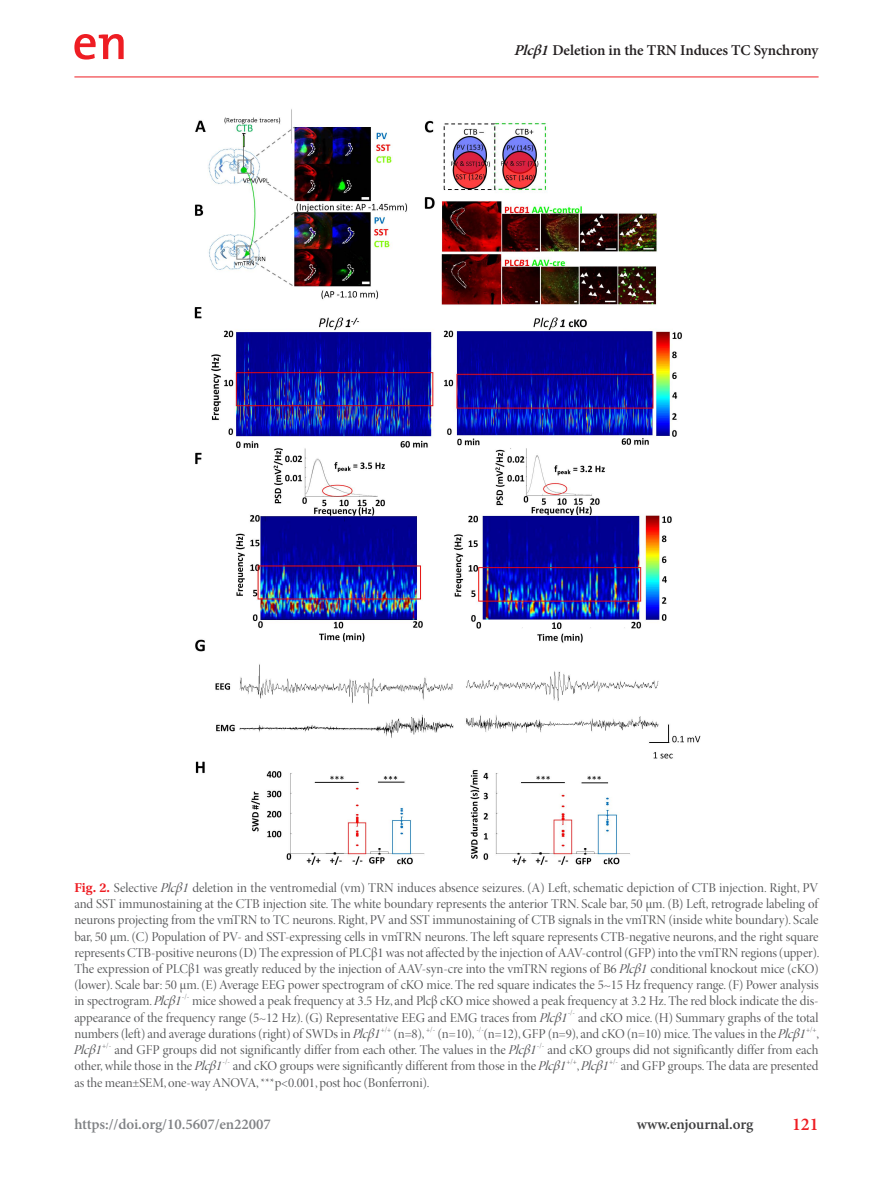
<style>
.page{position:relative;width:893px;height:1191px;background:#fff}
.page>*{position:absolute;margin:0;border:0;box-sizing:border-box;transform-origin:0 0}
.t1{font:600 18px "Minion Pro";color:#ee1d23}
.t2{font:600 15px "Minion Pro";letter-spacing:-.005em;color:#231f20}
.t3{font:600 15px "Minion Pro";letter-spacing:-.005em;color:#808285}
.t4{font:600 15px "Minion Pro";letter-spacing:-.005em;color:#3e3e3f}
.t5{font:13.5px/16.2px "Minion Pro Disp";letter-spacing:-.005em;color:#57585a;text-align:justify}
.t6{font:italic 13.5px "Minion Pro Disp";color:#57585a}
.t7{font:7.8px "Minion Pro Disp";color:#57585a}
.s1{font-style:italic}
.s2{font-family:"Utopia Std";font-weight:600;color:#ee1d23}
.s3{font-style:normal}
</style>
<div class="page">
<hr style="left:74px;top:77px;width:745px;height:1px;background:#ee1d23">
<svg style="left:74px;top:34px;width:50px;height:26px"></svg>
<img style="left:194px;top:109px;width:507px;height:756px">
<p class="t2" style="left:514px;top:40px;width:306px"><span class="s1">Plcβ1</span> Deletion in the TRN Induces TC Synchrony</p>
<p class="t5" style="left:74px;top:880px;width:747px"><span class="s2">Fig. 2.</span> Selective <span class="s1">Plcβ1</span> deletion in the ventromedial (vm) TRN induces absence seizures. (A) Left, schematic depiction of CTB injection. Right, PV and SST immunostaining at the CTB injection site. The white boundary represents the anterior TRN. Scale bar, 50 µm. (B) Left, retrograde labeling of neurons projecting from the vmTRN to TC neurons. Right, PV and SST immunostaining of CTB signals in the vmTRN (inside white boundary). Scale bar, 50 µm. (C) Population of PV- and SST-expressing cells in vmTRN neurons. The left square represents CTB-negative neurons, and the right square represents CTB-positive neurons (D) The expression of PLCβ1 was not affected by the injection of AAV-control (GFP) into the vmTRN regions (upper).<br>The expression of PLCβ1 was greatly reduced by the injection of AAV-syn-cre into the vmTRN regions of B6 <span class="s1">Plcβ1</span> conditional knockout mice (cKO) (lower). Scale bar: 50 µm. (E) Average EEG power spectrogram of cKO mice. The red square indicates the 5~15 Hz frequency range. (F) Power analysis in spectrogram. <span class="s1">Plcβ1</span></p>
<p class="t7" style="left:182px;top:992px;width:9px">-/-</p>
<p class="t5" style="left:74px;top:993px;width:746px;text-indent:118px">mice showed a peak frequency at 3.5 Hz, and Plcβ cKO mice showed a peak frequency at 3.2 Hz. The red block indicate the dis&shy;appearance of the frequency range (5~12 Hz). (G) Representative EEG and EMG traces from <span class="s1">Plcβ1</span></p>
<p class="t7" style="left:568px;top:1008px;width:9px">-/-</p>
<p class="t5" style="left:578px;top:1009px;width:242px">and cKO mice. (H) Summary graphs of the total</p>
<p class="t5" style="left:74px;top:1025px;width:311px">numbers (left) and average durations (right) of SWDs in <span class="s1">Plcβ1</span></p>
<p class="t7" style="left:381px;top:1024px;width:12px">+/+</p>
<p class="t5" style="left:394px;top:1025px;width:32px">(n=8),</p>
<p class="t7" style="left:426px;top:1024px;width:11px">+/-</p>
<p class="t5" style="left:438px;top:1025px;width:38px">(n=10),</p>
<p class="t5" style="left:484px;top:1025px;width:327px">(n=12), GFP (n=9), and cKO (n=10) mice. The values in the <span class="s1">Plcβ1</span></p>
<p class="t7" style="left:806px;top:1024px;width:12px">+/+</p>
<p class="t5" style="left:816px;top:1025px;width:4px">,</p>
<p class="t6" style="left:73px;top:1041px;width:34px">Plcβ1</p>
<p class="t7" style="left:102px;top:1040px;width:11px">+/-</p>
<p class="t5" style="left:114px;top:1042px;width:427px">and GFP groups did not significantly differ from each other. The values in the <span class="s1">Plcβ1</span></p>
<p class="t5" style="left:548px;top:1042px;width:272px">and cKO groups did not significantly differ from each</p>
<p class="t5" style="left:74px;top:1058px;width:153px">other, while those in the <span class="s1">Plcβ1</span></p>
<p class="t7" style="left:223px;top:1056px;width:9px">-/-</p>
<p class="t5" style="left:233px;top:1058px;width:338px">and cKO groups were significantly different from those in the <span class="s1">Plcβ1</span></p>
<p class="t7" style="left:566px;top:1056px;width:12px">+/+</p>
<p class="t6" style="left:577px;top:1058px;width:37px"><span class="s3">,</span> Plcβ1</p>
<p class="t7" style="left:609px;top:1056px;width:11px">+/-</p>
<p class="t5" style="left:621px;top:1058px;width:199px">and GFP groups. The data are presented</p>
<p class="t5" style="left:74px;top:1074px;width:357px">as the mean±SEM, one-way ANOVA, ***p&lt;0.001, post hoc (Bonferroni).</p>
<p class="t3" style="left:74px;top:1114px;width:198px">https://doi.org/10.5607/en22007</p>
<p class="t4" style="left:637px;top:1114px;width:118px">www.enjournal.org</p>
<h1 class="t1" style="left:792px;top:1112px;width:28px">121</h1>
</div>
